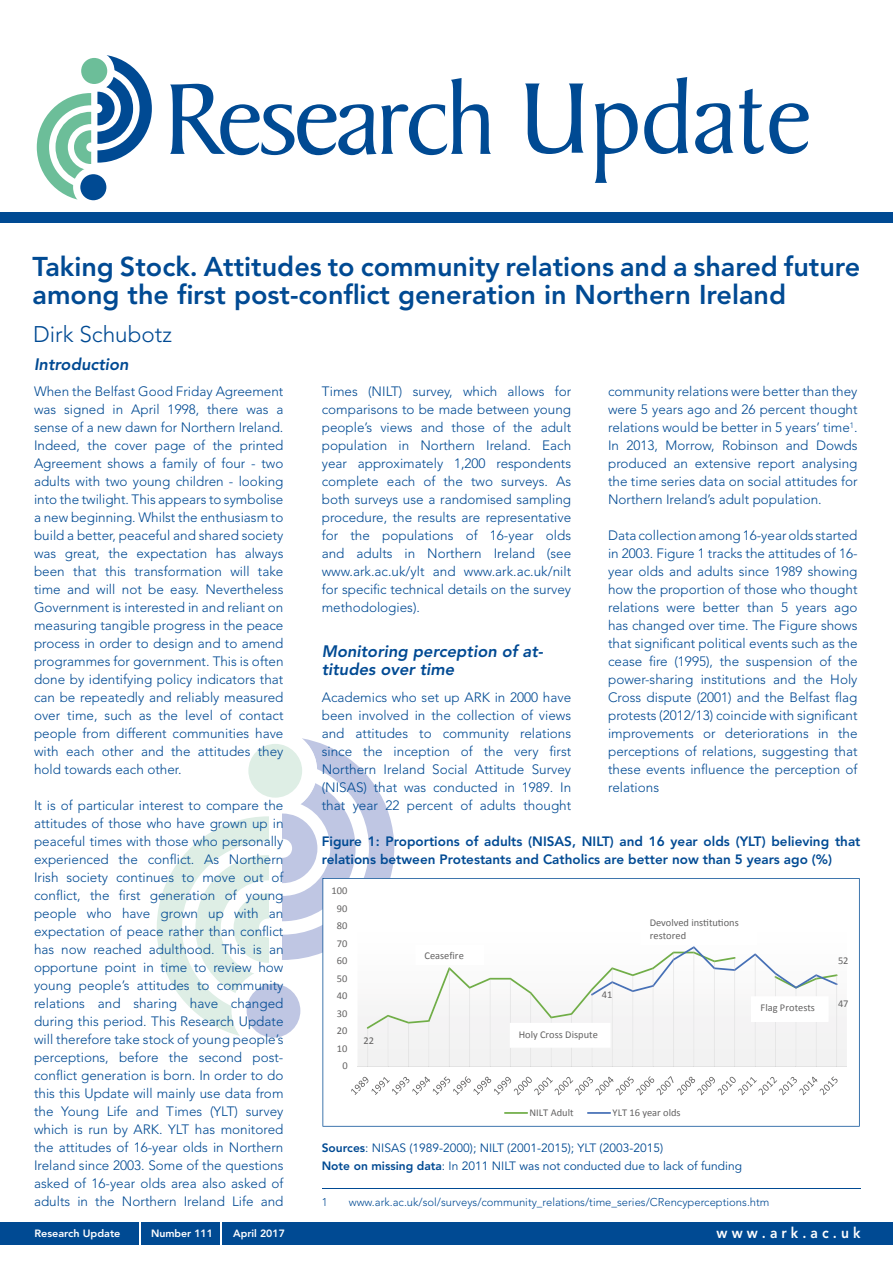
<style>
.page{position:relative;width:893px;height:1263px;background:#fff}
.page>*{position:absolute;margin:0;border:0;box-sizing:border-box;transform-origin:0 0}
.t1{font:800 27px/28.5px "Avenir LT Std";color:#004a93}
.t2{font:300 22.5px "Avenir LT Std";color:#004a93}
.t3{font:italic 800 16.5px/17.9px "Avenir LT Std";color:#004a93}
.t4{font:800 15px "Avenir LT Std";color:#fff;scale:.92 1}
.t5{font:300 13.5px/18px "Avenir LT Std";color:#004a93;text-align:justify}
.t6{font:800 13.5px/18px "Avenir LT Std";color:#004a93}
.t7{font:12px/18px "Avenir LT Std";color:#004a93}
.t8{font:300 11.25px "Avenir LT Std";color:#004a93}
.t9{font:800 10.5px "Avenir LT Std";color:#fff}
.t10{font:10.5px "Calibri";color:#646363}
.t11{font:10.35px/12.8px "Calibri";color:#646363}
.s1{font-weight:800}
</style>
<div class="page">
<svg style="left:157px;top:816px;width:112px;height:220px"></svg>
<div style="left:248px;top:744px;width:54px;height:54px;background:#deeee5;border-radius:50%"></div>
<div style="left:247px;top:984px;width:53px;height:53px;background:#bfc6e3;border-radius:50%"></div>
<div style="left:0;top:1222px;width:893px;height:23px;background:#004a93"></div>
<svg style="left:140px;top:1222px;width:1px;height:23px"></svg>
<svg style="left:221px;top:1222px;width:1px;height:23px"></svg>
<svg style="left:36px;top:93px;width:55px;height:107px"></svg>
<svg style="left:97px;top:55px;width:55px;height:108px"></svg>
<div style="left:81px;top:58px;width:26px;height:26px;background:#6cbe99;border-radius:50%"></div>
<div style="left:80px;top:174px;width:26px;height:26px;background:#004a93;border-radius:50%"></div>
<div style="left:0;top:213px;width:893px;height:10px;background:#004a93"></div>
<svg style="left:170px;top:78px;width:321px;height:77px"></svg>
<svg style="left:525px;top:84px;width:59px;height:70px"></svg>
<svg style="left:595px;top:103px;width:43px;height:80px"></svg>
<svg style="left:644px;top:77px;width:44px;height:77px"></svg>
<svg style="left:695px;top:89px;width:114px;height:65px"></svg>
<hr style="left:322px;top:1188px;width:538px;height:1px;background:#004a93">
<svg style="left:282px;top:738px;width:113px;height:298px"></svg>
<svg style="left:322px;top:878px;width:538px;height:248px"></svg>
<h1 class="t1" style="left:33px;top:252px;width:829px">Taking Stock. Attitudes to community relations and a shared future among the first post-conflict generation in Northern Ireland</h1>
<h2 class="t2" style="left:33px;top:321px;width:140px">Dirk Schubotz</h2>
<p class="t3" style="left:34px;top:355px;width:96px">Introduction</p>
<p class="t5" style="left:34px;top:382px;width:251px">When the Belfast Good Friday Agreement was signed in April 1998, there was a sense of a new dawn for Northern Ireland.<br>Indeed, the cover page of the printed Agreement shows a family of four - two adults with two young children - looking into the twilight. This appears to symbolise a new beginning. Whilst the enthusiasm to build a better, peaceful and shared society was great, the expectation has always been that this transformation will take time and will not be easy. Nevertheless Government is interested in and reliant on measuring tangible progress in the peace process in order to design and to amend programmes for government. This is often done by identifying policy indicators that can be repeatedly and reliably measured over time, such as the level of contact people from different communities have with each other and the attitudes they hold towards each other.</p>
<p class="t5" style="left:34px;top:796px;width:251px">It is of particular interest to compare the attitudes of those who have grown up in peaceful times with those who personally experienced the conflict. As Northern Irish society continues to move out of conflict, the first generation of young people who have grown up with an expectation of peace rather than conflict has now reached adulthood. This is an opportune point in time to review how young people’s attitudes to community relations and sharing have changed during this period. This Research Update will therefore take stock of young people’s perceptions, before the second post&shy;conflict generation is born. In order to do this this Update will mainly use data from the Young Life and Times (YLT) survey which is run by ARK. YLT has monitored the attitudes of 16-year olds in Northern Ireland since 2003. Some of the questions asked of 16-year olds area also asked of adults in the Northern Ireland Life and</p>
<p class="t5" style="left:322px;top:382px;width:251px">Times (NILT) survey, which allows for comparisons to be made between young people’s views and those of the adult population in Northern Ireland. Each year approximately 1,200 respondents complete each of the two surveys. As both surveys use a randomised sampling procedure, the results are representative for the populations of 16-year olds and adults in Northern Ireland (see www.ark.ac.uk/ylt and www.ark.ac.uk/nilt for specific technical details on the survey methodologies).</p>
<p class="t3" style="left:322px;top:642px;width:223px">Monitoring perception of at&shy;titudes over time</p>
<p class="t5" style="left:322px;top:688px;width:251px">Academics who set up ARK in 2000 have been involved in the collection of views and attitudes to community relations since the inception of the very first Northern Ireland Social Attitude Survey (NISAS) that was conducted in 1989. In that year 22 percent of adults thought</p>
<p class="t5" style="left:608px;top:382px;width:251px">community relations were better than they were 5 years ago and 26 percent thought relations would be better in 5 years’ time<sup>1</sup>.<br>In 2013, Morrow, Robinson and Dowds produced an extensive report analysing the time series data on social attitudes for Northern Ireland’s adult population.</p>
<p class="t5" style="left:608px;top:526px;width:251px">Data collection among 16-year olds started in 2003. Figure 1 tracks the attitudes of 16- year olds and adults since 1989 showing how the proportion of those who thought relations were better than 5 years ago has changed over time. The Figure shows that significant political events such as the cease fire (1995), the suspension of the power-sharing institutions and the Holy Cross dispute (2001) and the Belfast flag protests (2012/13) coincide with significant improvements or deteriorations in the perceptions of relations, suggesting that these events influence the perception of relations</p>
<p class="t6" style="left:322px;top:832px;width:540px">Figure 1: Proportions of adults (NISAS, NILT) and 16 year olds (YLT) believing that relations between Protestants and Catholics are better now than 5 years ago (%)</p>
<p class="t11" style="left:331px;top:884px;width:18px">100</p>
<p class="t11" style="left:337px;top:902px;width:12px">90</p>
<p class="t10" style="left:337px;top:919px;width:12px">80</p>
<p class="t10" style="left:337px;top:936px;width:12px">70</p>
<p class="t11" style="left:337px;top:954px;width:12px">60</p>
<p class="t11" style="left:337px;top:972px;width:12px">50</p>
<p class="t11" style="left:337px;top:989px;width:12px">40</p>
<p class="t11" style="left:337px;top:1007px;width:12px">30</p>
<p class="t11" style="left:337px;top:1025px;width:12px">20</p>
<p class="t11" style="left:337px;top:1042px;width:12px">10</p>
<p class="t11" style="left:342px;top:1060px;width:7px">0</p>
<p class="t11" style="left:364px;top:1034px;width:12px">22</p>
<p class="t11" style="left:425px;top:950px;width:41px">Ceasefire</p>
<p class="t11" style="left:602px;top:988px;width:12px">41</p>
<p class="t11" style="left:519px;top:1028px;width:80px">Holy Cross Dispute</p>
<p class="t11" style="left:650px;top:916px;width:90px">Devolved institutions restored</p>
<p class="t11" style="left:530px;top:1106px;width:45px">NILT Adult</p>
<p class="t11" style="left:613px;top:1106px;width:69px">YLT 16 year olds</p>
<p class="t7" style="left:322px;top:1139px;width:422px"><span class="s1">Sources</span>: NISAS (1989-2000); NILT (2001-2015); YLT (2003-2015)<br><span class="s1">Note on missing data</span>: In 2011 NILT was not conducted due to lack of funding</p>
<p class="t11" style="left:761px;top:1001px;width:56px">Flag Protests</p>
<p class="t8" style="left:322px;top:1196px;width:7px">1</p>
<p class="t8" style="left:349px;top:1196px;width:422px">www.ark.ac.uk/sol/surveys/community_relations/time_series/CRencyperceptions.htm</p>
<p class="t11" style="left:838px;top:954px;width:12px">52</p>
<p class="t10" style="left:838px;top:997px;width:12px">47</p>
<p class="t9" style="left:34px;top:1227px;width:88px">Research Update</p>
<p class="t9" style="left:151px;top:1227px;width:64px">Number 111</p>
<p class="t9" style="left:233px;top:1226px;width:53px">April 2017</p>
<p class="t4" style="left:717px;top:1224px;width:158px">w w w . a r k . a c . u k</p>
</div>
